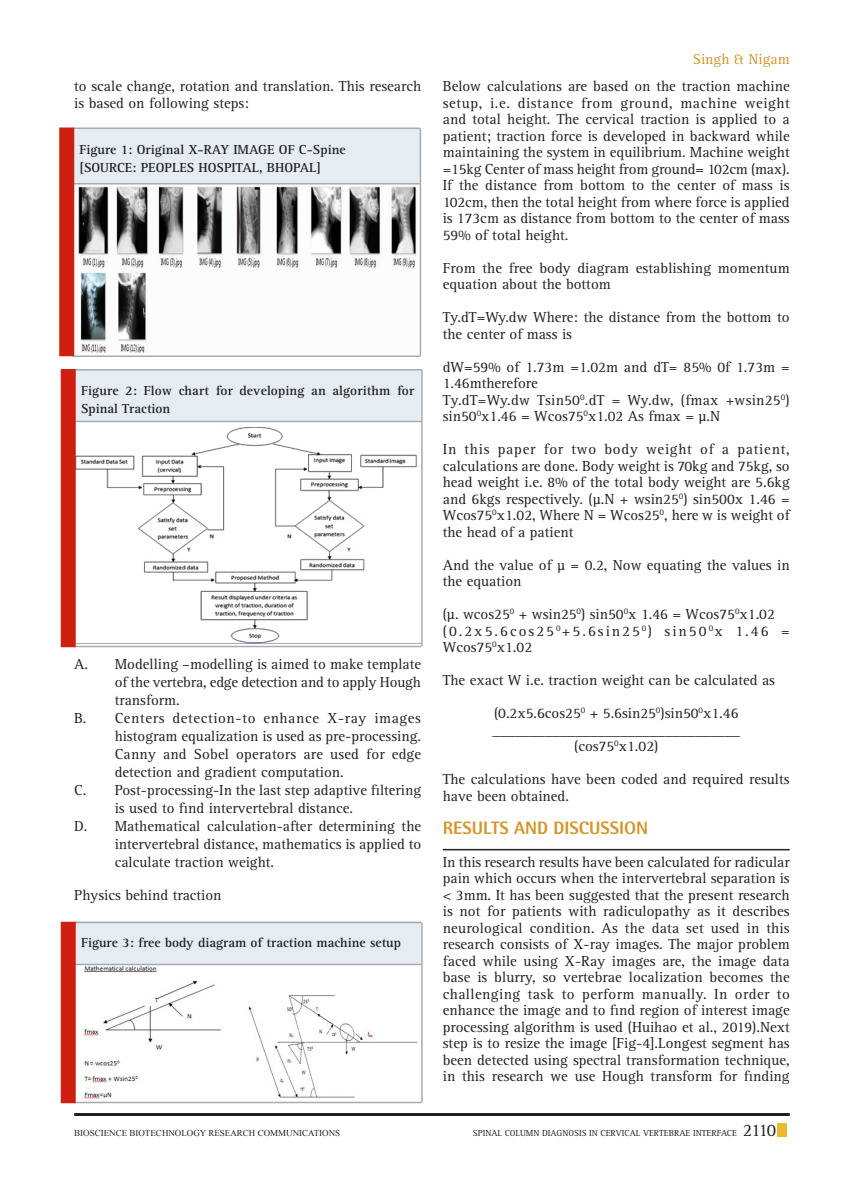
<style>
.page{position:relative;width:864px;height:1188px;background:#fff}
.page>*{position:absolute;margin:0;border:0;box-sizing:border-box;transform-origin:0 0}
.Body_text{font:800 18px "Rotis Semi Sans Std";color:#d69429}
.t1{font:18px "Rotis Serif Std";color:#231f20}
.Body_text-2{font:15px/16.5px "Rotis Serif Std";color:#231f20}
.References{font:15px/18px "Rotis Serif Std";color:#231f20;text-align:justify}
.Body_text-3{font:15px/16.5px "Rotis Serif Std";letter-spacing:.135em;color:#231f20}
.Body_text-4{font:15px "Rotis Serif Std";color:#d69429}
.Body_text-5{font:700 13.5px/18px "Rotis Serif Std";color:#231f20}
.t2{font:9px "Rotis Serif Std";color:#231f20}
.t3{font:9px "Times New Roman";color:#231f20}
.s1{font-size:9px}
</style>
<div class="page">
<div style="left:777px;top:1124px;width:10px;height:13px;background:#eaba2e"></div>
<hr style="left:74px;top:1113px;width:716px;height:3px;background:#231f20">
<hr style="left:443px;top:849px;width:347px;height:1px;background:#231f20">
<img style="left:74px;top:184px;width:346px;height:172px">
<div style="left:73px;top:128px;width:347px;height:56px;background:#e5ecf2"></div>
<hr style="left:73px;top:128px;width:347px;height:1px;background:#a8aaad">
<hr style="left:73px;top:183px;width:347px;height:1px;background:#a8aaad">
<hr style="left:73px;top:356px;width:347px;height:1px;background:#a8aaad">
<hr style="left:420px;top:128px;width:1px;height:228px;background:#a8aaad">
<div style="left:59px;top:128px;width:15px;height:228px;background:#ce1f10"></div>
<img style="left:76px;top:428px;width:341px;height:215px">
<div style="left:74px;top:369px;width:347px;height:53px;background:#e5ecf2"></div>
<hr style="left:74px;top:421px;width:347px;height:1px;background:#a8aaad">
<hr style="left:74px;top:369px;width:347px;height:1px;background:#a8aaad">
<hr style="left:74px;top:646px;width:347px;height:1px;background:#a8aaad">
<hr style="left:421px;top:369px;width:2px;height:277px;background:#a8aaad">
<div style="left:61px;top:369px;width:15px;height:278px;background:#ce1f10"></div>
<img style="left:76px;top:965px;width:345px;height:137px">
<div style="left:74px;top:922px;width:347px;height:42px;background:#e5ecf2"></div>
<hr style="left:74px;top:922px;width:347px;height:1px;background:#a8aaad">
<hr style="left:74px;top:964px;width:347px;height:1px;background:#a8aaad">
<hr style="left:74px;top:1102px;width:347px;height:1px;background:#a8aaad">
<hr style="left:421px;top:922px;width:2px;height:180px;background:#a8aaad">
<div style="left:61px;top:922px;width:15px;height:181px;background:#ce1f10"></div>
<p class="Body_text-4" style="left:693px;top:50px;width:98px">Singh &amp; Nigam</p>
<p class="Body_text-2" style="left:74px;top:79px;width:348px">to scale change, rotation and translation. This research is based on following steps:</p>
<p class="Body_text-2" style="left:443px;top:79px;width:349px;text-align:justify">Below calculations are based on the traction machine setup, i.e. distance from ground, machine weight and total height. The cervical traction is applied to a patient; traction force is developed in backward while maintaining the system in equilibrium. Machine weight =15kg Center of mass height from ground= 102cm (max).<br>If the distance from bottom to the center of mass is 102cm, then the total height from where force is applied is 173cm as distance from bottom to the center of mass 59% of total height.</p>
<p class="Body_text-2" style="left:443px;top:260px;width:348px">From the free body diagram establishing momentum equation about the bottom</p>
<p class="Body_text-2" style="left:443px;top:310px;width:348px">Ty.dT=Wy.dw Where: the distance from the bottom to the center of mass is</p>
<p class="Body_text-2" style="left:443px;top:359px;width:348px">dW=59% of 1.73m =1.02m and dT= 85% 0f 1.73m =<br>1.46mtherefore</p>
<p class="Body_text-2" style="left:443px;top:392px;width:348px">Ty.dT=Wy.dw Tsin50<sup>0</sup>.dT = Wy.dw, (fmax +wsin25<sup>0</sup>) sin50<sup>0</sup>x1.46 = Wcos75<sup>0</sup>x1.02 As fmax = µ.N</p>
<p class="Body_text-2" style="left:443px;top:442px;width:349px;text-align:justify">In this paper for two body weight of a patient, calculations are done. Body weight is 70kg and 75kg, so head weight i.e. 8% of the total body weight are 5.6kg and 6kgs respectively. (µ.N + wsin25<sup>0</sup>) sin500x 1.46 = Wcos75<sup>0</sup>x1.02, Where N = Wcos25<sup>0</sup>, here w is weight of the head of a patient</p>
<p class="Body_text-2" style="left:443px;top:557px;width:348px">And the value of µ = 0.2, Now equating the values in the equation</p>
<p class="Body_text-2" style="left:443px;top:607px;width:334px">(µ. wcos25<sup>0</sup> + wsin25<sup>0</sup>) sin50<sup>0</sup>x 1.46 = Wcos75<sup>0</sup>x1.02</p>
<p class="Body_text-3" style="left:443px;top:623px;width:348px">(0.2x5.6cos25<sup>0</sup>+5.6sin25<sup>0</sup>) sin50<sup>0</sup>x 1.46 =<br>Wcos75<sup>0</sup>x1.02</p>
<p class="Body_text-2" style="left:443px;top:673px;width:334px">The exact W i.e. traction weight can be calculated as</p>
<p class="Body_text-2" style="left:494px;top:706px;width:246px">(0.2x5.6cos25<sup>0</sup> + 5.6sin25<sup>0</sup>)sin50<sup>0</sup>x1.46</p>
<p class="Body_text-2" style="left:493px;top:722px;width:249px">_________________________________</p>
<p class="Body_text-2" style="left:574px;top:739px;width:86px">(cos75<sup>0</sup>x1.02)</p>
<p class="Body_text-2" style="left:443px;top:772px;width:348px">The calculations have been coded and required results have been obtained.</p>
<p class="Body_text" style="left:443px;top:816px;width:207px">RESULTS AND DISCUSSION</p>
<p class="Body_text-2" style="left:443px;top:854px;width:349px;text-align:justify">In this research results have been calculated for radicular pain which occurs when the intervertebral separation is &lt; 3mm. It has been suggested that the present research is not for patients with radiculopathy as it describes neurological condition. As the data set used in this research consists of X-ray images. The major problem faced while using X-Ray images are, the image data base is blurry, so vertebrae localization becomes the challenging task to perform manually. In order to enhance the image and to find region of interest image processing algorithm is used (Huihao et al., 2019).Next step is to resize the image [Fig-4].Longest segment has been detected using spectral transformation technique, in this research we use Hough transform for finding</p>
<p class="Body_text-5" style="left:80px;top:141px;width:268px">Figure 1: Original X-RAY IMAGE OF C-Spine</p>
<p class="Body_text-5" style="left:80px;top:159px;width:243px">[SOURCE: PEOPLES HOSPITAL, BHOPAL]</p>
<p class="Body_text-5" style="left:81px;top:381px;width:335px">Figure 2: Flow chart for developing an algorithm for<br>Spinal Traction</p>
<p class="References" style="left:115px;top:655px;width:308px;text-indent:13px">odelling –modelling is aimed to make template of the vertebra, edge detection and to apply Hough transform.</p>
<p class="References" style="left:115px;top:709px;width:308px;text-indent:-40px">B. Centers detection-to enhance X-ray images histogram equalization is used as pre-processing.<br>Canny and Sobel operators are used for edge detection and gradient computation.</p>
<p class="References" style="left:115px;top:781px;width:308px;text-indent:-40px">C. Post-processing-In the last step adaptive filtering is used to find intervertebral distance.</p>
<p class="References" style="left:74px;top:817px;width:32px">D. M</p>
<p class="References" style="left:74px;top:655px;width:32px">A. M</p>
<p class="References" style="left:115px;top:817px;width:308px;text-indent:13px">athematical calculation-after determining the intervertebral distance, mathematics is applied to calculate traction weight.</p>
<p class="Body_text-2" style="left:74px;top:887px;width:149px">Physics behind traction</p>
<p class="Body_text-5" style="left:81px;top:934px;width:322px">Figure 3: free body diagram of traction machine setup</p>
<p class="t3" style="left:74px;top:1127px;width:267px">BIOSCIENCE BIOTECHNOLOGY RESEARCH COMMUNICATIONS</p>
<p class="t2" style="left:473px;top:1128px;width:144px">Spinal column diagnosis in cervical</p>
<p class="t2" style="left:643px;top:1128px;width:75px">vertebrae interfac</p>
<p class="t1" style="left:732px;top:1120px;width:46px"><span class="s1">e</span> 2110</p>
</div>
